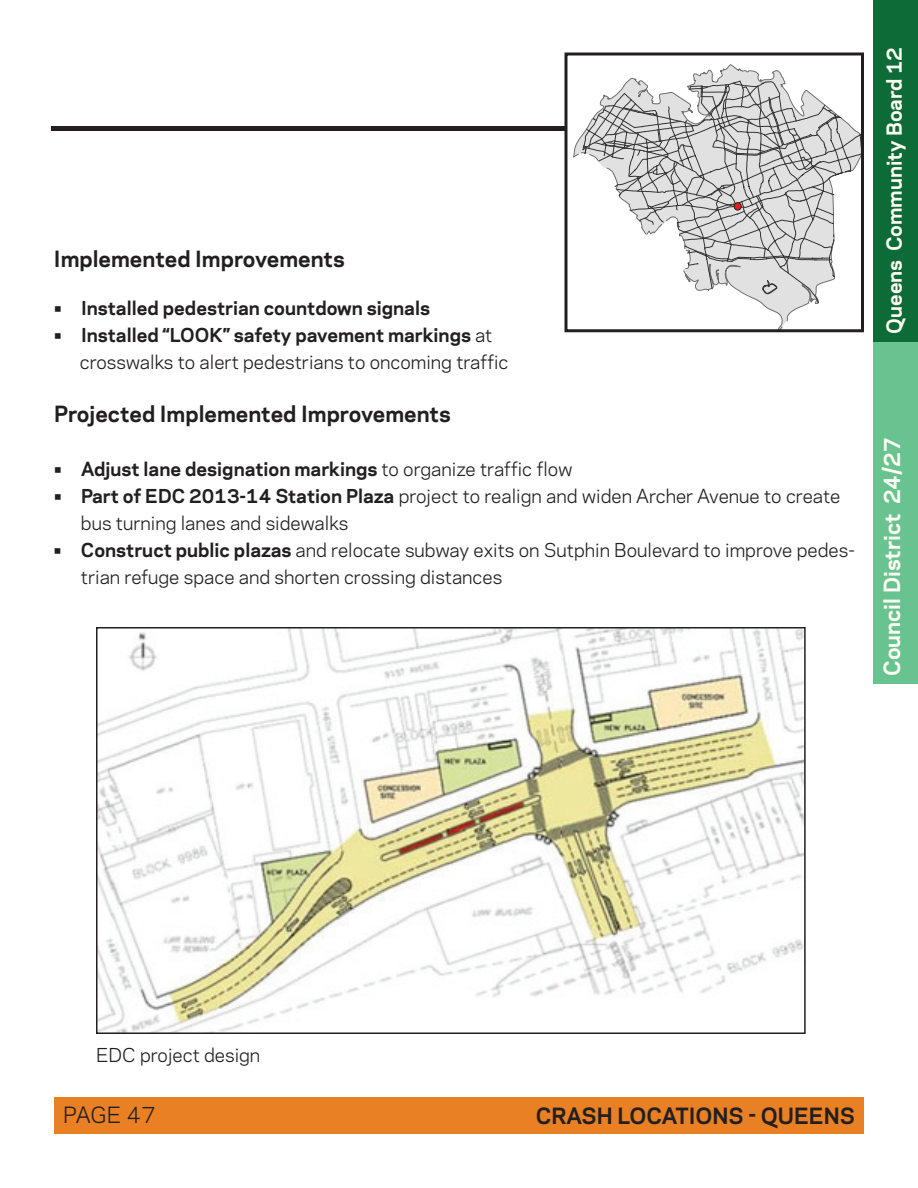
<style>
.page{position:relative;width:918px;height:1188px;background:#fff}
.page>*{position:absolute;margin:0;border:0;box-sizing:border-box;transform-origin:0 0}
.t1{font:700 21px "Galaxie Polaris";color:#231f20}
.t2{font:700 21px "Galaxie Polaris";color:#fffef2}
.t3{font:21px "Galaxie Polaris";letter-spacing:-.01em;color:#231f20}
.t4{font:700 19.5px "Galaxie Polaris";color:#fffef2}
.t5{font:18px/27px "Galaxie Polaris";color:#231f20}
.t6{font:700 18px "Galaxie Polaris";color:#231f20}
.s1{font-weight:700}
.s2{font-weight:400}
</style>
<div class="page">
<div style="left:873px;top:0;width:45px;height:342px;background:#0d6b38"></div>
<div style="left:873px;top:342px;width:45px;height:342px;background:#69c391"></div>
<div style="left:54px;top:1098px;width:810px;height:36px;background:#e98023"></div>
<svg style="left:627px;top:64px;width:158px;height:17px"></svg>
<svg style="left:573px;top:81px;width:287px;height:247px"></svg>
<div style="left:734px;top:203px;width:7px;height:7px;background:#e61e24;border-radius:50%"></div>
<div style="left:734px;top:202px;width:8px;height:8px;border:1px solid #211e1e;border-radius:50%"></div>
<div style="left:564px;top:52px;width:300px;height:280px;border:3px solid #231f20"></div>
<div style="left:51px;top:126px;width:513px;height:5px;background:#231f20"></div>
<img style="left:99px;top:630px;width:704px;height:401px">
<div style="left:96px;top:627px;width:710px;height:407px;border:2px solid #231f20"></div>
<p class="t1" style="left:54px;top:243px;width:292px">I mplemented I mprovements</p>
<p class="t6" style="left:54px;top:295px;width:378px">• I nstalled pedestrian countdown signals</p>
<p class="t5" style="left:80px;top:321px;width:430px;text-indent:-26px"><span class="s1">• I nstalled “LOO K” safety pavement markings</span> at crosswalks to alert pedestrians to oncoming traffic</p>
<p class="t1" style="left:54px;top:398px;width:398px">Projected I mplemented I mprovements</p>
<p class="t6" style="left:54px;top:455px;width:520px">• Adjust lane designation markings <span class="s2">to organize traffic flow</span></p>
<p class="t5" style="left:81px;top:481px;width:761px;text-indent:-27px"><span class="s1">• Part of EDC 2013-14 Station Plaza</span> project to realign and widen Archer Avenue to create bus turning lanes and sidewalks</p>
<p class="t5" style="left:81px;top:535px;width:775px;text-indent:-27px"><span class="s1">• Construct public plazas</span> and relocate subway exits on Sutphin Boulevard to improve pedes&shy;trian refuge space and shorten crossing distances</p>
<p class="t4" style="left:880px;top:334px;width:289px;rotate:-90deg">Queens Community Board 12</p>
<p class="t2" style="left:876px;top:676px;width:240px;rotate:-90deg">Council District 24/27</p>
<p class="t5" style="left:96px;top:1040px;width:166px">E DC project design</p>
<p class="t3" style="left:63px;top:1100px;width:94px">Page 47</p>
<p class="t1" style="left:536px;top:1100px;width:321px">Crash locations - Queens</p>
</div>
